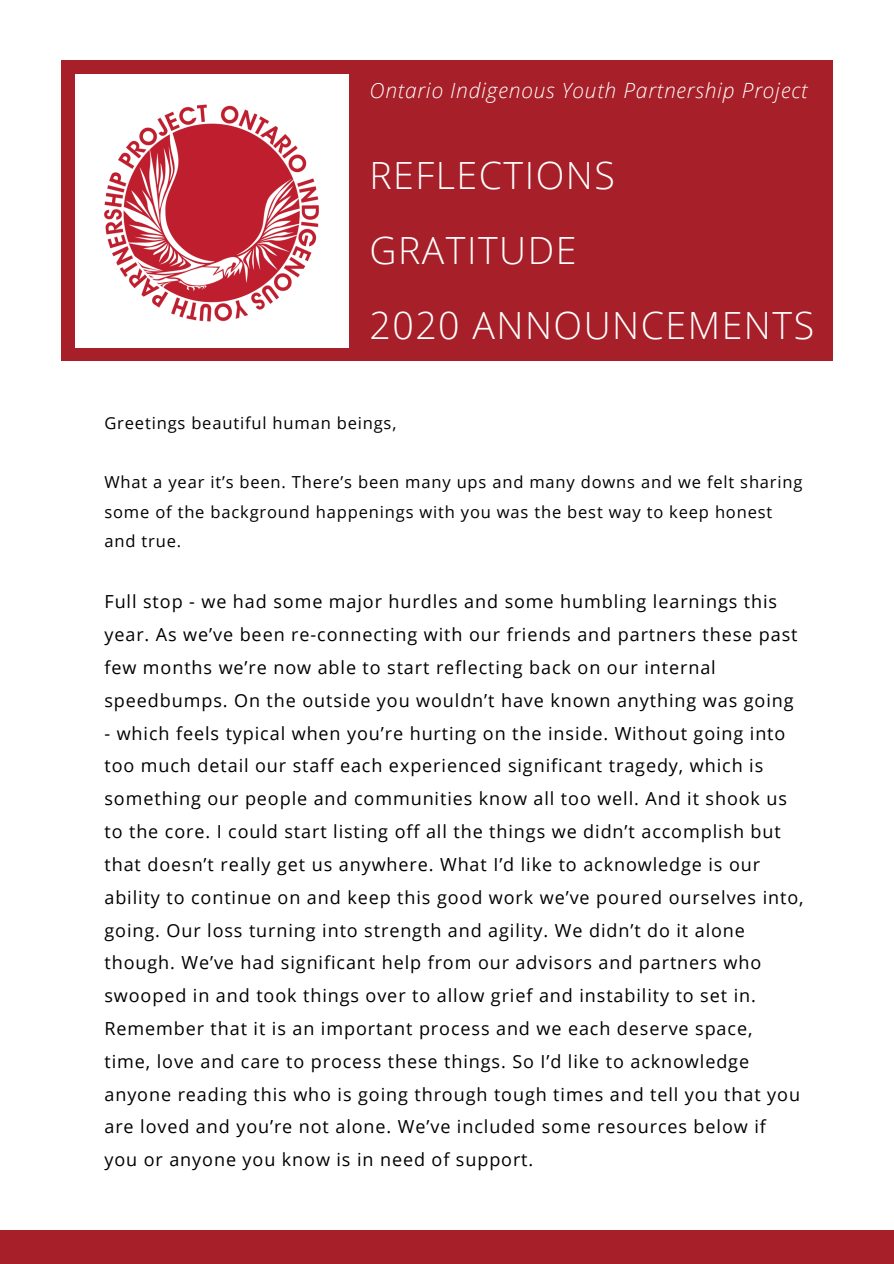
<style>
.page{position:relative;width:894px;height:1264px;background:#fff}
.page>*{position:absolute;margin:0;border:0;box-sizing:border-box;transform-origin:0 0}
.t1{font:300 37.5px/75.2px "Open Sans";letter-spacing:.04em;color:#fff}
.t2{font:italic 300 21px "Open Sans";letter-spacing:.04em;color:#fff}
.t3{font:18px/32.8px "Open Sans";letter-spacing:.05em;color:#000}
.t4{font:16.5px/29.5px "Open Sans";letter-spacing:.05em;color:#000}
</style>
<div class="page">
<div style="left:61px;top:61px;width:771px;height:299px;background:#a71f28"></div>
<div style="left:75px;top:74px;width:273px;height:273px;background:#fff"></div>
<div style="left:0;top:1230px;width:893px;height:33px;background:#a71f28"></div>
<img style="left:104px;top:104px;width:215px;height:218px">
<p class="t2" style="left:369px;top:75px;width:439px">Ontario Indigenous Youth Partnership Project</p>
<h1 class="t1" style="left:369px;top:136px;width:446px">REFLECTIONS<br>GRATITUDE<br>2020 ANNOUNCEMENTS</h1>
<p class="t4" style="left:104px;top:408px;width:293px">Greetings beautiful human beings,</p>
<p class="t4" style="left:104px;top:467px;width:699px">What a year it’s been. There’s been many ups and many downs and we felt sharing some of the background happenings with you was the best way to keep honest and true.</p>
<p class="t3" style="left:104px;top:585px;width:694px">Full stop - we had some major hurdles and some humbling learnings this year. As we’ve been re-connecting with our friends and partners these past few months we’re now able to start reflecting back on our internal speedbumps. On the outside you wouldn’t have known anything was going</p>
<p class="t3" style="left:104px;top:716px;width:700px">- which feels typical when you’re hurting on the inside. Without going into too much detail our staff each experienced significant tragedy, which is something our people and communities know all too well. And it shook us to the core. I could start listing off all the things we didn’t accomplish but that doesn’t really get us anywhere. What I’d like to acknowledge is our ability to continue on and keep this good work we’ve poured ourselves into, going. Our loss turning into strength and agility. We didn’t do it alone though. We’ve had significant help from our advisors and partners who swooped in and took things over to allow grief and instability to set in.<br>Remember that it is an important process and we each deserve space,<br>time, love and care to process these things. So I’d like to acknowledge anyone reading this who is going through tough times and tell you that you are loved and you’re not alone. We’ve included some resources below if<br>you or anyone you know is in need of support.</p>
</div>
